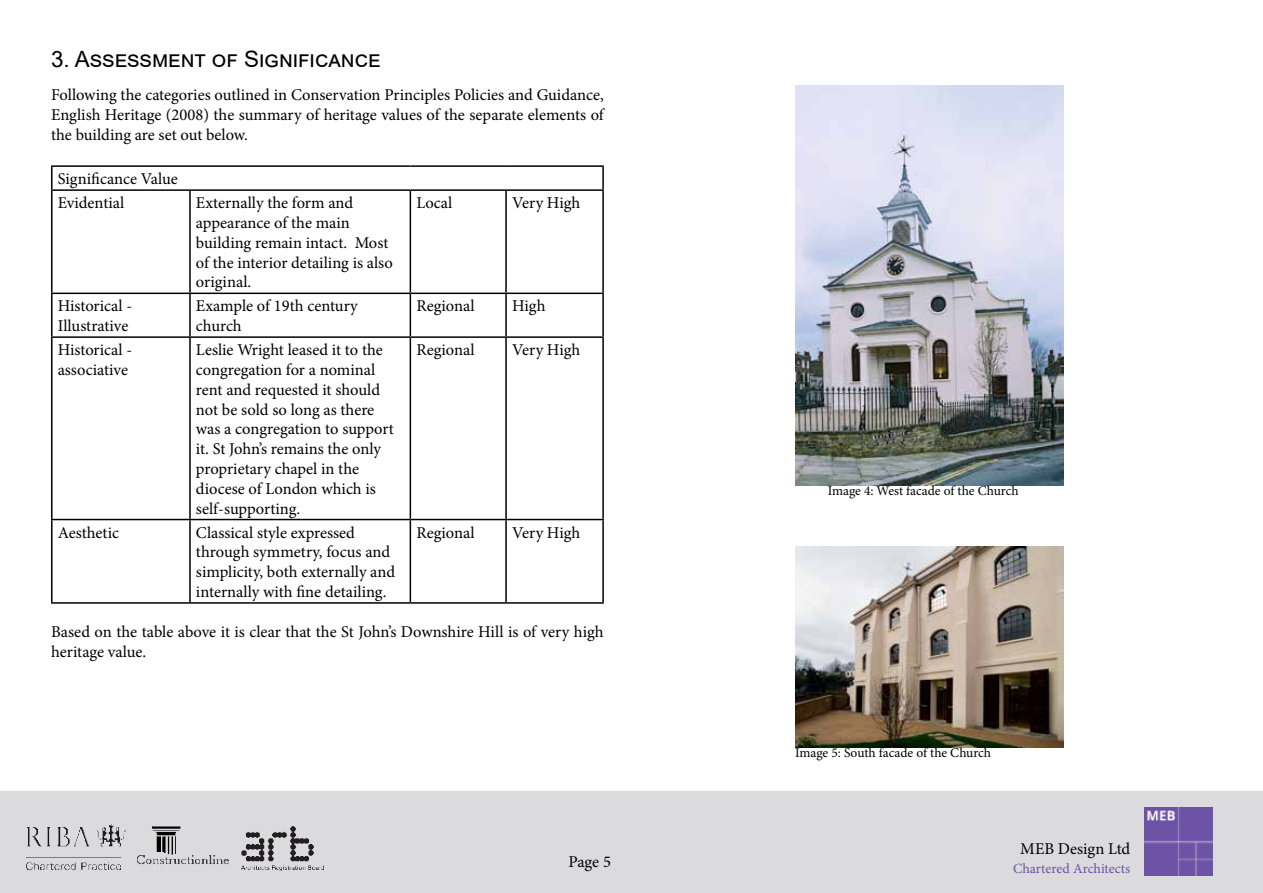
<style>
.page{position:relative;width:1263px;height:893px;background:#fff}
.page>*{position:absolute;margin:0;border:0;box-sizing:border-box;transform-origin:0 0}
.t1{font:22.5px "Arial";color:#000}
.t2{font:16.5px/19.8px "Minion Pro";color:#000}
.t3{font:14.1px "Minion Pro";letter-spacing:-.005em;color:#6c52a6}
.t4{font:13.5px "Minion Pro";letter-spacing:-.005em;color:#000}
</style>
<div class="page">
<div style="left:0;top:791px;width:1263px;height:102px;background:#dbdadc"></div>
<img style="left:1144px;top:808px;width:68px;height:68px">
<img style="left:26px;top:824px;width:298px;height:47px">
<hr style="left:51px;top:165px;width:139px;height:2px;background:#000">
<hr style="left:51px;top:167px;width:2px;height:22px;background:#000">
<hr style="left:190px;top:165px;width:220px;height:2px;background:#000">
<hr style="left:410px;top:165px;width:96px;height:2px;background:#000">
<hr style="left:506px;top:165px;width:98px;height:2px;background:#000">
<hr style="left:602px;top:167px;width:2px;height:22px;background:#000">
<hr style="left:51px;top:189px;width:139px;height:2px;background:#000">
<hr style="left:51px;top:191px;width:2px;height:102px;background:#000">
<hr style="left:190px;top:189px;width:220px;height:2px;background:#000">
<hr style="left:189px;top:191px;width:2px;height:102px;background:#000">
<hr style="left:410px;top:189px;width:96px;height:2px;background:#000">
<hr style="left:410px;top:191px;width:1px;height:102px;background:#000">
<hr style="left:506px;top:189px;width:98px;height:2px;background:#000">
<hr style="left:505px;top:191px;width:2px;height:102px;background:#000">
<hr style="left:602px;top:191px;width:2px;height:102px;background:#000">
<hr style="left:51px;top:293px;width:139px;height:1px;background:#000">
<hr style="left:51px;top:294px;width:2px;height:42px;background:#000">
<hr style="left:190px;top:293px;width:220px;height:1px;background:#000">
<hr style="left:189px;top:294px;width:2px;height:42px;background:#000">
<hr style="left:410px;top:293px;width:96px;height:1px;background:#000">
<hr style="left:410px;top:294px;width:1px;height:42px;background:#000">
<hr style="left:506px;top:293px;width:98px;height:1px;background:#000">
<hr style="left:505px;top:294px;width:2px;height:42px;background:#000">
<hr style="left:602px;top:294px;width:2px;height:42px;background:#000">
<hr style="left:51px;top:336px;width:139px;height:2px;background:#000">
<hr style="left:51px;top:338px;width:2px;height:181px;background:#000">
<hr style="left:190px;top:336px;width:220px;height:2px;background:#000">
<hr style="left:189px;top:338px;width:2px;height:181px;background:#000">
<hr style="left:410px;top:336px;width:96px;height:2px;background:#000">
<hr style="left:410px;top:338px;width:1px;height:181px;background:#000">
<hr style="left:506px;top:336px;width:98px;height:2px;background:#000">
<hr style="left:505px;top:338px;width:2px;height:181px;background:#000">
<hr style="left:602px;top:338px;width:2px;height:181px;background:#000">
<hr style="left:51px;top:519px;width:139px;height:1px;background:#000">
<hr style="left:51px;top:520px;width:2px;height:82px;background:#000">
<hr style="left:190px;top:519px;width:220px;height:1px;background:#000">
<hr style="left:189px;top:520px;width:2px;height:82px;background:#000">
<hr style="left:410px;top:519px;width:96px;height:1px;background:#000">
<hr style="left:410px;top:520px;width:1px;height:82px;background:#000">
<hr style="left:506px;top:519px;width:98px;height:1px;background:#000">
<hr style="left:505px;top:520px;width:2px;height:82px;background:#000">
<hr style="left:602px;top:520px;width:2px;height:82px;background:#000">
<hr style="left:51px;top:602px;width:139px;height:2px;background:#000">
<hr style="left:190px;top:602px;width:220px;height:2px;background:#000">
<hr style="left:410px;top:602px;width:96px;height:2px;background:#000">
<hr style="left:506px;top:602px;width:98px;height:2px;background:#000">
<img style="left:795px;top:85px;width:268px;height:400px">
<img style="left:795px;top:547px;width:268px;height:201px">
<h1 class="t1" style="left:51px;top:44px;width:331px">3. Assessment of Significance</h1>
<p class="t2" style="left:51px;top:85px;width:554px;text-align:justify">Following the categories outlined in Conservation Principles Policies and Guidance, English Heritage (2008) the summary of heritage values of the separate elements of the building are set out below.</p>
<p class="t2" style="left:58px;top:167px;width:122px;line-height:24px">Significance Value<br>Evidential</p>
<p class="t2" style="left:196px;top:193px;width:198px">Externally the form and appearance of the main building remain intact. Most of the interior detailing is also original.</p>
<p class="t2" style="left:416px;top:193px;width:38px">Local</p>
<p class="t2" style="left:512px;top:193px;width:70px">Very High</p>
<p class="t2" style="left:58px;top:296px;width:76px">Historical -<br>Illustrative</p>
<p class="t2" style="left:196px;top:296px;width:163px">Example of 19th century church</p>
<p class="t2" style="left:416px;top:296px;width:60px">Regional</p>
<p class="t2" style="left:512px;top:296px;width:35px">High</p>
<p class="t2" style="left:58px;top:340px;width:76px">Historical - associative</p>
<p class="t2" style="left:196px;top:340px;width:199px">Leslie Wright leased it to the congregation for a nominal rent and requested it should not be sold so long as there was a congregation to support it. St John’s remains the only proprietary chapel in the diocese of London which is self-supporting.</p>
<p class="t2" style="left:416px;top:340px;width:60px">Regional</p>
<p class="t2" style="left:512px;top:340px;width:70px">Very High</p>
<p class="t2" style="left:58px;top:522px;width:63px">Aesthetic</p>
<p class="t2" style="left:196px;top:522px;width:201px">Classical style expressed through symmetry, focus and simplicity, both externally and internally with fine detailing.</p>
<p class="t2" style="left:416px;top:522px;width:60px">Regional</p>
<p class="t2" style="left:512px;top:522px;width:70px">Very High</p>
<p class="t2" style="left:51px;top:622px;width:554px">Based on the table above it is clear that the St John’s Downshire Hill is of very high heritage value.</p>
<p class="t2" style="left:568px;top:852px;width:44px">Page 5</p>
<p class="t4" style="left:828px;top:482px;width:192px">Image 4: West facade of the Church</p>
<p class="t4" style="left:795px;top:744px;width:198px">Image 5: South facade of the Church</p>
<p class="t2" style="left:1020px;top:839px;width:111px">MEB Design Ltd</p>
<p class="t3" style="left:1013px;top:859px;width:119px">Chartered Architects</p>
</div>
